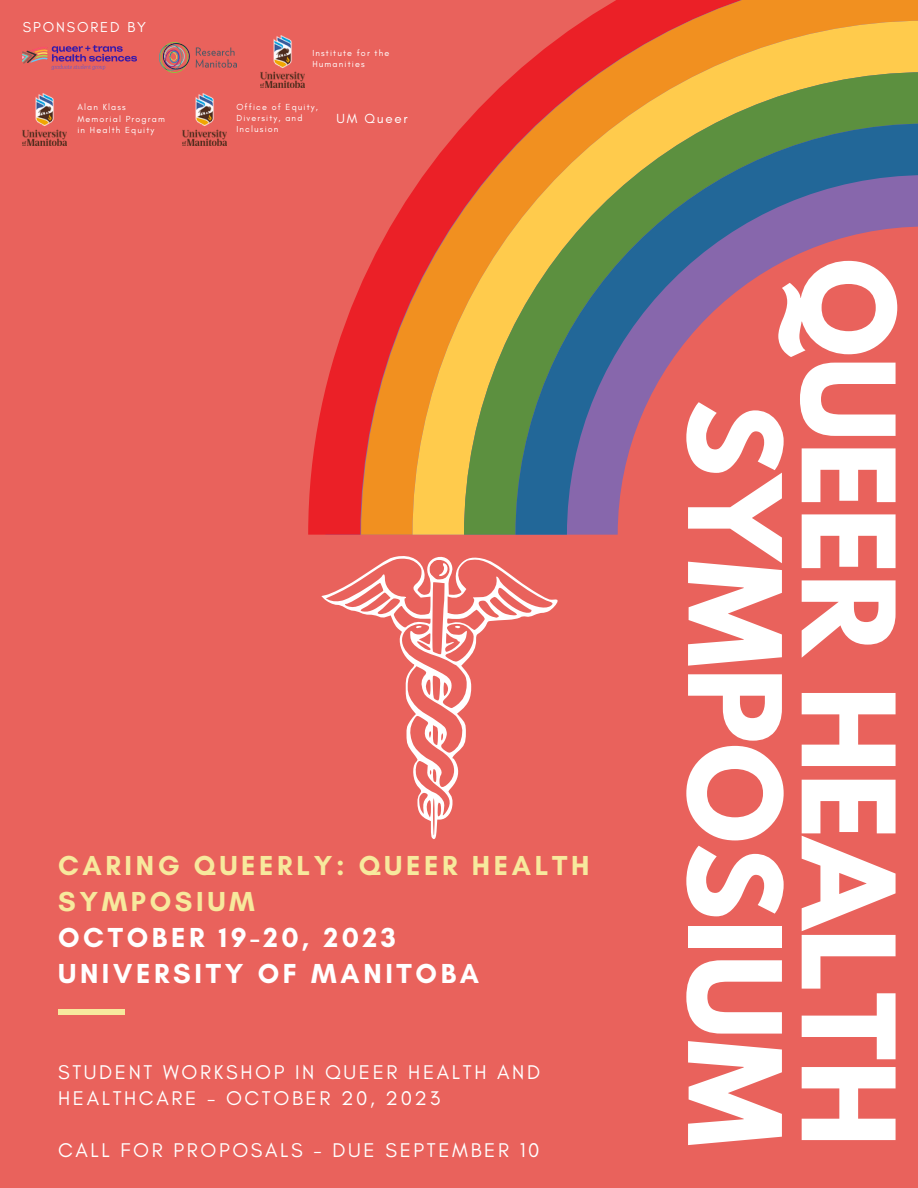
<style>
.page{position:relative;width:918px;height:1188px;background:#e9625c}
.page>*{position:absolute;margin:0;border:0;box-sizing:border-box;transform-origin:0 0}
.t1{font:700 113.85px/113.7px "League Spartan";color:#fff;text-align:right}
.t2{font:700 28.05px "Glacial Indifference";letter-spacing:.13em;color:#fff}
.t3{font:700 28.05px/36px "Glacial Indifference";letter-spacing:.13em;color:#f7e99d}
.t4{font:20.25px/26px "Glacial Indifference";letter-spacing:.13em;color:#fff}
.t5{font:14.55px "Glacial Indifference";letter-spacing:.13em;color:#fff}
.t6{font:13.5px "Glacial Indifference";letter-spacing:.13em;color:#fff}
.t7{font:9px/11.1px "Glacial Indifference";letter-spacing:.13em;color:#fff}
</style>
<div class="page">
<svg style="left:308px;top:285px;width:53px;height:250px;fill:#eb2027"></svg>
<svg style="left:361px;top:0;width:557px;height:535px"></svg>
<svg style="left:413px;top:21px;width:505px;height:514px"></svg>
<svg style="left:464px;top:72px;width:454px;height:463px;background:#c38e3a"></svg>
<svg style="left:515px;top:124px;width:403px;height:411px"></svg>
<svg style="left:321px;top:556px;width:237px;height:283px"></svg>
<div style="left:58px;top:1009px;width:66px;height:6px;background:#f7e99d"></div>
<img style="left:23px;top:46px;width:113px;height:23px">
<img style="left:160px;top:43px;width:76px;height:30px">
<img style="left:260px;top:36px;width:44px;height:51px">
<img style="left:23px;top:94px;width:44px;height:51px">
<img style="left:182px;top:94px;width:44px;height:51px">
<p class="t5" style="left:23px;top:18px;width:125px">SPONSORED BY</p>
<p class="t7" style="left:312px;top:47px;width:78px">Institute for the<br>Humanities</p>
<p class="t7" style="left:236px;top:101px;width:83px">Office of Equity,<br>Diversity, and<br>Inclusion</p>
<p class="t7" style="left:77px;top:102px;width:89px">Alan Klass<br>Memorial Program in Health Equity</p>
<p class="t6" style="left:337px;top:110px;width:73px">UM Queer</p>
<p class="t3" style="left:58px;top:847px;width:533px">CARING QUEERLY: QUEER HEALTH<br>SYMPOSIUM</p>
<p class="t2" style="left:58px;top:920px;width:339px">OCTOBER 19-20, 2023</p>
<p class="t2" style="left:58px;top:956px;width:423px">UNIVERSITY OF MANITOBA</p>
<p class="t4" style="left:58px;top:1059px;width:484px">STUDENT WORKSHOP IN QUEER HEALTH AND<br>HEALTHCARE - OCTOBER 20, 2023</p>
<p class="t4" style="left:58px;top:1137px;width:483px">CALL FOR PROPOSALS - DUE SEPTEMBER 10</p>
<p class="t1" style="left:890px;top:258px;width:890px;rotate:90deg">QUEER HEALTH<br>SYMPOSIUM</p>
</div>
